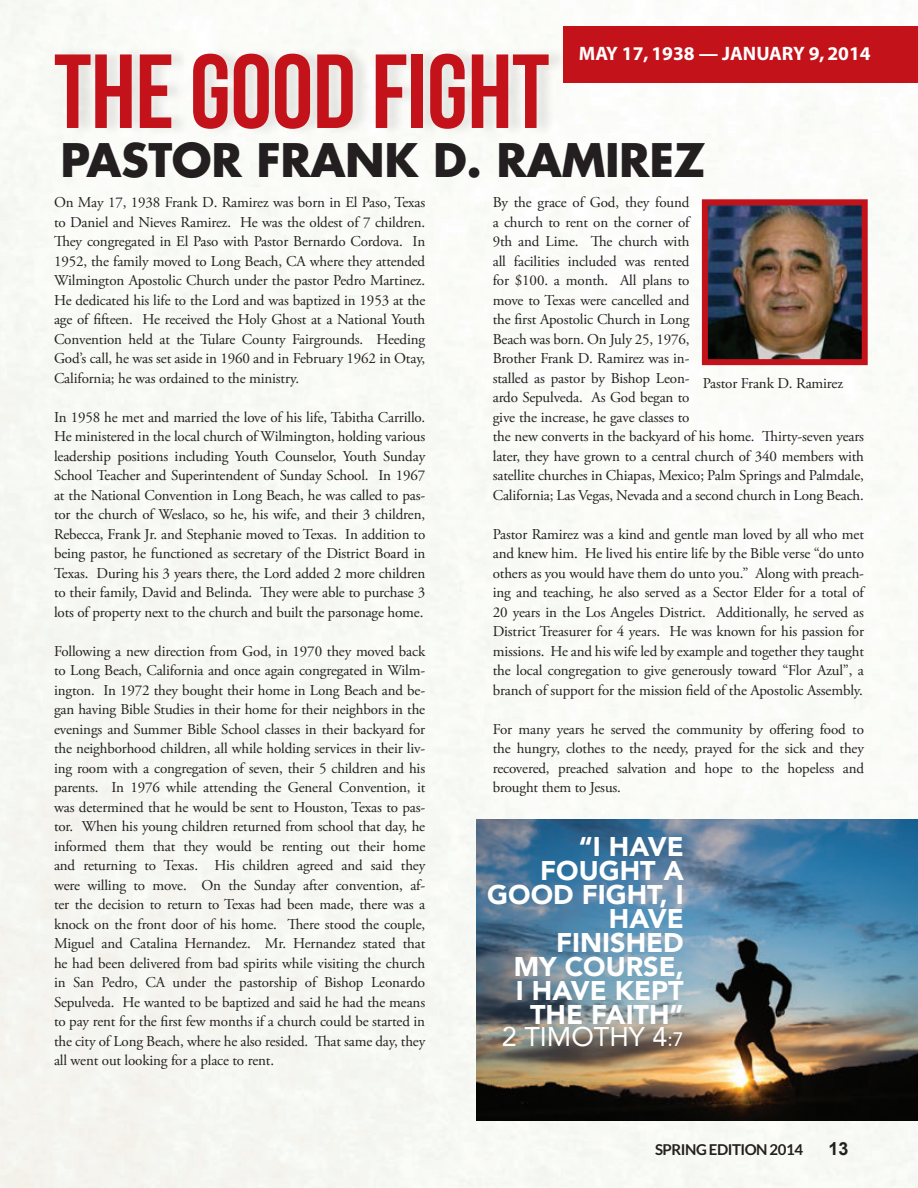
<style>
.page{position:relative;width:918px;height:1188px;background:#f9faf6}
.page>*{position:absolute;margin:0;border:0;box-sizing:border-box;transform-origin:0 0}
.t1{font:105px "Bebas Neue";letter-spacing:-.005em;color:#c4121a}
.t2{font:700 45px "Futura";letter-spacing:-.01em;color:#231f20}
.t3{font:900 27px/23.9px "Avenir";color:#fff;text-align:right}
.t4{font:700 19.5px "Myriad";color:#fff}
.t5{font:700 18px "Arial";color:#231f20}
.t6{font:15px/19.5px "Adobe Garamond Pro";letter-spacing:-.01em;color:#231f20;text-align:justify}
.t7{font:700 15px "Lato";letter-spacing:-.03em;color:#231f20}
.s1{font-weight:400}
.s2{font-weight:400;font-size:19.5px}
</style>
<div class="page">
<img style="left:476px;top:819px;width:442px;height:301px">
<div style="left:58px;top:45px;width:509px;height:92px;background:#f2f3ef"></div>
<div style="left:564px;top:26px;width:354px;height:56px;background:#c4121a"></div>
<img style="left:709px;top:206px;width:152px;height:152px">
<div style="left:702px;top:199px;width:166px;height:166px;border:6px solid #c4121a"></div>
<h1 class="t1" style="left:54px;top:34px;width:497px">THE GOOD FIGHT</h1>
<h3 class="t4" style="left:579px;top:43px;width:293px">MAY 17, 1938 — JANUARY 9, 2014</h3>
<h2 class="t2" style="left:60px;top:129px;width:647px">PASTOR FRANK D. RAMIREZ</h2>
<p class="t6" style="left:54px;top:193px;width:373px">On May 17, 1938 Frank D. Ramirez was born in El Paso, Texas to Daniel and Nieves Ramirez. He was the oldest of 7 children.<br>They congregated in El Paso with Pastor Bernardo Cordova. In 1952, the family moved to Long Beach, CA where they attended Wilmington Apostolic Church under the pastor Pedro Martinez.<br>He dedicated his life to the Lord and was baptized in 1953 at the age of fifteen. He received the Holy Ghost at a National Youth Convention held at the Tulare County Fairgrounds. Heeding God’s call, he was set aside in 1960 and in February 1962 in Otay, California; he was ordained to the ministry.</p>
<p class="t6" style="left:54px;top:408px;width:373px">In 1958 he met and married the love of his life, Tabitha Carrillo.<br>He ministered in the local church of Wilmington, holding various leadership positions including Youth Counselor, Youth Sunday School Teacher and Superintendent of Sunday School. In 1967 at the National Convention in Long Beach, he was called to pas&shy;tor the church of Weslaco, so he, his wife, and their 3 children, Rebecca, Frank Jr. and Stephanie moved to Texas. In addition to being pastor, he functioned as secretary of the District Board in Texas. During his 3 years there, the Lord added 2 more children to their family, David and Belinda. They were able to purchase 3 lots of property next to the church and built the parsonage home.</p>
<p class="t6" style="left:54px;top:642px;width:373px">Following a new direction from God, in 1970 they moved back to Long Beach, California and once again congregated in Wilm&shy;ington. In 1972 they bought their home in Long Beach and be&shy;gan having Bible Studies in their home for their neighbors in the evenings and Summer Bible School classes in their backyard for the neighborhood children, all while holding services in their liv&shy;ing room with a congregation of seven, their 5 children and his parents. In 1976 while attending the General Convention, it was determined that he would be sent to Houston, Texas to pas&shy;tor. When his young children returned from school that day, he informed them that they would be renting out their home and returning to Texas. His children agreed and said they were willing to move. On the Sunday after convention, af&shy;ter the decision to return to Texas had been made, there was a knock on the front door of his home. There stood the couple, Miguel and Catalina Hernandez. Mr. Hernandez stated that he had been delivered from bad spirits while visiting the church in San Pedro, CA under the pastorship of Bishop Leonardo Sepulveda. He wanted to be baptized and said he had the means to pay rent for the first few months if a church could be started in the city of Long Beach, where he also resided. That same day, they all went out looking for a place to rent.</p>
<p class="t6" style="left:493px;top:193px;width:373px;text-align:left">By the grace of God, they found<br>a church to rent on the corner of<br>9th and Lime. The church with<br>all facilities included was rented<br>for $100. a month. All plans to<br>move to Texas were cancelled and<br>the first Apostolic Church in Long<br>Beach was born. On July 25, 1976,<br>Brother Frank D. Ramirez was in-<br>stalled as pastor by Bishop Leon-<br>ardo Sepulveda. As God began to<br>give the increase, he gave classes to<br>the new converts in the backyard of his home. Thirty-seven years later, they have grown to a central church of 340 members with satellite churches in Chiapas, Mexico; Palm Springs and Palmdale, California; Las Vegas, Nevada and a second church in Long Beach.</p>
<p class="t6" style="left:493px;top:525px;width:373px">Pastor Ramirez was a kind and gentle man loved by all who met and knew him. He lived his entire life by the Bible verse “do unto others as you would have them do unto you.” Along with preach&shy;ing and teaching, he also served as a Sector Elder for a total of 20 years in the Los Angeles District. Additionally, he served as District Treasurer for 4 years. He was known for his passion for missions. He and his wife led by example and together they taught the local congregation to give generously toward “Flor Azul”, a branch of support for the mission field of the Apostolic Assembly.</p>
<p class="t6" style="left:493px;top:720px;width:373px">For many years he served the community by offering food to the hungry, clothes to the needy, prayed for the sick and they recovered, preached salvation and hope to the hopeless and brought them to Jesus.</p>
<p class="t6" style="left:703px;top:374px;width:142px">Pastor Frank D. Ramirez</p>
<h3 class="t3" style="left:487px;top:834px;width:198px">“I HAVE<br>FOUGHT A<br>GOOD FIGHT, I<br>HAVE<br>FINISHED<br>MY COURSE,<br>I HAVE KEPT<br>THE FAITH”<br><span class="s1">2 Timothy 4</span><span class="s2">:7</span></h3>
<p class="t7" style="left:655px;top:1141px;width:150px">SPRING EDITION 2014</p>
<p class="t5" style="left:828px;top:1137px;width:22px">13</p>
</div>
